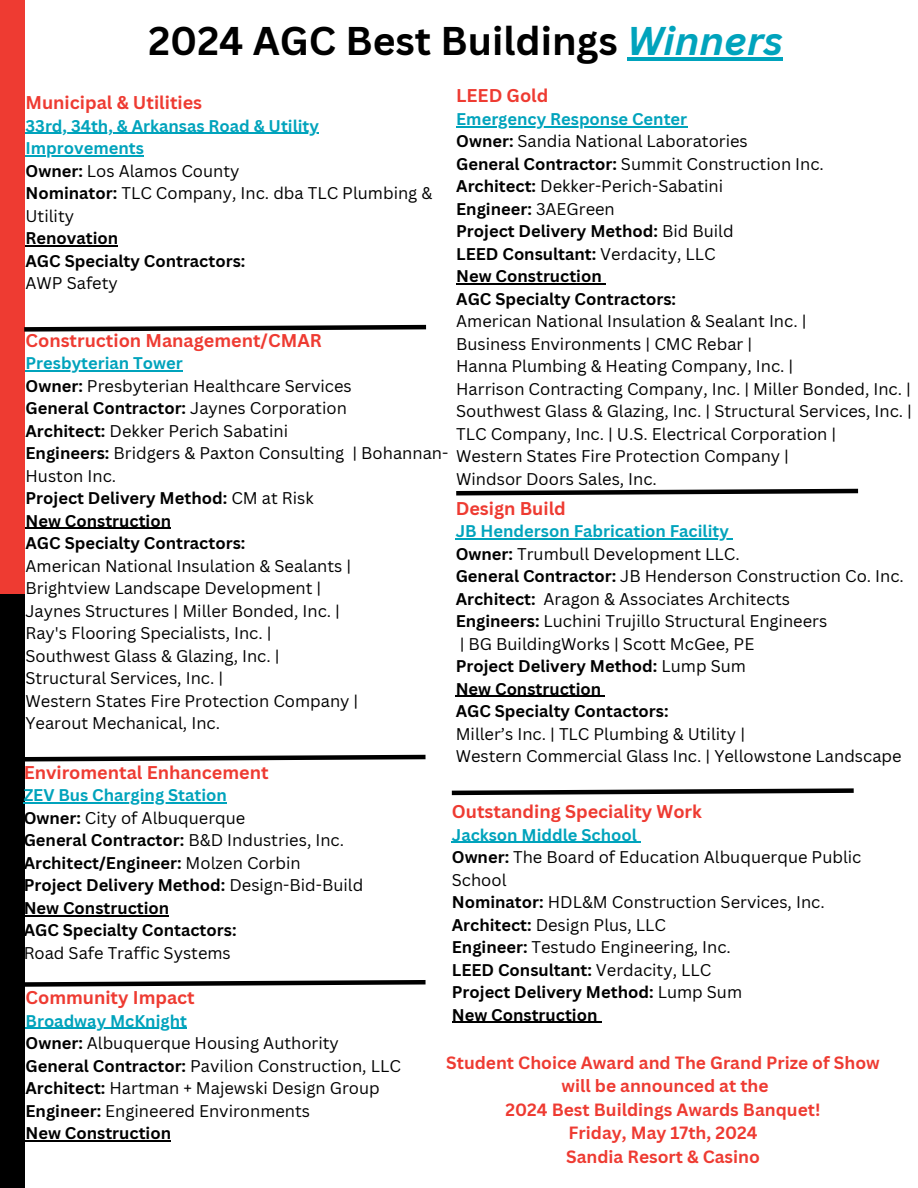
<style>
.page{position:relative;width:918px;height:1188px;background:#fff}
.page>*{position:absolute;margin:0;border:0;box-sizing:border-box;transform-origin:0 0}
.t1{font:700 39px "Canva Sans";color:#000}
.t2{font:700 18px "Canva Sans";color:#ee3b32}
.t3{font:700 17.25px/23.4px "Canva Sans";color:#ee3b32;text-align:center}
.t4{font:16.5px/22.5px "Canva Sans";color:#000}
.t5{font:700 16.5px/22.5px "Canva Sans";color:#000}
.t6{font:700 16.5px "Canva Sans";color:#00a3bc}
.s1{font-style:italic;color:#00a3bc}
.s2{font-weight:700;color:#00a3bc}
.s3{font-weight:700}
.s4{font-weight:400}
</style>
<div class="page">
<div style="left:0;top:546px;width:24px;height:642px;background:#000"></div>
<div style="left:0;top:0;width:24px;height:594px;background:#ee3b32"></div>
<hr style="left:627px;top:58px;width:156px;height:3px;background:#00a3bc">
<hr style="left:26px;top:133px;width:293px;height:1px;background:#00a3bc">
<hr style="left:26px;top:155px;width:118px;height:1px;background:#00a3bc">
<hr style="left:26px;top:245px;width:92px;height:1px;background:#000">
<svg style="left:24px;top:323px;width:403px;height:11px"></svg>
<hr style="left:26px;top:370px;width:157px;height:1px;background:#00a3bc">
<hr style="left:26px;top:528px;width:145px;height:1px;background:#000">
<svg style="left:24px;top:752px;width:402px;height:12px"></svg>
<hr style="left:24px;top:802px;width:203px;height:2px;background:#00a3bc">
<hr style="left:24px;top:915px;width:145px;height:1px;background:#000">
<hr style="left:456px;top:126px;width:231px;height:1px;background:#00a3bc">
<hr style="left:456px;top:284px;width:146px;height:1px;background:#000">
<hr style="left:26px;top:1028px;width:161px;height:1px;background:#00a3bc">
<hr style="left:26px;top:1140px;width:145px;height:1px;background:#000">
<svg style="left:456px;top:488px;width:403px;height:8px"></svg>
<svg style="left:24px;top:978px;width:402px;height:11px"></svg>
<hr style="left:456px;top:538px;width:273px;height:1px;background:#00a3bc">
<hr style="left:456px;top:696px;width:145px;height:1px;background:#000">
<hr style="left:452px;top:842px;width:185px;height:1px;background:#00a3bc">
<hr style="left:452px;top:1022px;width:145px;height:1px;background:#000">
<svg style="left:451px;top:788px;width:403px;height:8px"></svg>
<h1 class="t1" style="left:148px;top:14px;width:636px">2024 AGC Best Buildings <span class="s1">Winners</span></h1>
<p class="t2" style="left:26px;top:90px;width:178px">Municipal &amp; Utilities</p>
<p class="t6" style="left:26px;top:114px;width:295px">33rd, 34th, &amp; Arkansas Road &amp; Utility</p>
<p class="t4" style="left:26px;top:136px;width:216px"><span class="s2">Improvements<br></span><span class="s3">Owner:</span> Los Alamos County</p>
<p class="t4" style="left:26px;top:181px;width:408px"><span class="s3">Nominator:</span> TLC Company, Inc. dba TLC Plumbing &amp;</p>
<p class="t5" style="left:26px;top:204px;width:94px"><span class="s4">Utility<br></span>Renovation</p>
<p class="t5" style="left:26px;top:249px;width:221px">AGC Specialty Contractors:</p>
<p class="t4" style="left:26px;top:271px;width:94px">AWP Safety</p>
<p class="t2" style="left:26px;top:327px;width:298px">Construction Management/CMAR</p>
<p class="t6" style="left:26px;top:352px;width:159px">Presbyterian Tower</p>
<p class="t4" style="left:26px;top:374px;width:328px"><span class="s3">Owner:</span> Presbyterian Healthcare Services</p>
<p class="t5" style="left:26px;top:397px;width:323px">General Contractor: <span class="s4">Jaynes Corporation</span></p>
<p class="t4" style="left:26px;top:419px;width:264px"><span class="s3">Architect:</span> Dekker Perich Sabatini</p>
<p class="t4" style="left:26px;top:442px;width:424px"><span class="s3">Engineers:</span> Bridgers &amp; Paxton Consulting | Bohannan-<br>Huston Inc.</p>
<p class="t5" style="left:26px;top:487px;width:290px">Project Delivery Method: <span class="s4">CM at Risk</span></p>
<p class="t5" style="left:26px;top:509px;width:147px">New Construction</p>
<p class="t5" style="left:26px;top:532px;width:221px">AGC Specialty Contractors:</p>
<p class="t4" style="left:26px;top:554px;width:327px">American National Insulation &amp; Sealants |</p>
<p class="t4" style="left:26px;top:577px;width:297px">Brightview Landscape Development |</p>
<p class="t4" style="left:26px;top:599px;width:316px">Jaynes Structures | Miller Bonded, Inc. |</p>
<p class="t4" style="left:26px;top:622px;width:248px">Ray's Flooring Specialists, Inc. |</p>
<p class="t4" style="left:26px;top:644px;width:256px">Southwest Glass &amp; Glazing, Inc. |</p>
<p class="t4" style="left:26px;top:667px;width:199px">Structural Services, Inc. |</p>
<p class="t4" style="left:26px;top:689px;width:334px">Western States Fire Protection Company |</p>
<p class="t4" style="left:26px;top:712px;width:196px">Yearout Mechanical, Inc.</p>
<p class="t2" style="left:24px;top:760px;width:246px">Enviromental Enhancement</p>
<p class="t6" style="left:24px;top:784px;width:205px">ZEV Bus Charging Station</p>
<p class="t4" style="left:24px;top:806px;width:223px"><span class="s3">Owner:</span> City of Albuquerque</p>
<p class="t5" style="left:24px;top:829px;width:322px">General Contractor: <span class="s4">B&amp;D Industries, Inc.</span></p>
<p class="t5" style="left:24px;top:851px;width:279px">Architect/Engineer: <span class="s4">Molzen Corbin</span></p>
<p class="t5" style="left:24px;top:874px;width:341px">Project Delivery Method: <span class="s4">Design-Bid-Build</span></p>
<p class="t5" style="left:24px;top:896px;width:147px">New Construction</p>
<p class="t5" style="left:24px;top:919px;width:214px">AGC Specialty Contactors:</p>
<p class="t4" style="left:24px;top:941px;width:209px">Road Safe Traffic Systems</p>
<p class="t2" style="left:456px;top:83px;width:94px">LEED Gold</p>
<p class="t6" style="left:456px;top:107px;width:233px">Emergency Response Center</p>
<p class="t4" style="left:456px;top:130px;width:293px"><span class="s3">Owner:</span> Sandia National Laboratories</p>
<p class="t4" style="left:456px;top:152px;width:369px"><span class="s3">General Contractor:</span> Summit Construction Inc.</p>
<p class="t4" style="left:456px;top:175px;width:268px"><span class="s3">Architect:</span> Dekker-Perich-Sabatini</p>
<p class="t5" style="left:456px;top:197px;width:160px">Engineer: <span class="s4">3AEGreen</span></p>
<p class="t5" style="left:456px;top:220px;width:279px">Project Delivery Method: <span class="s4">Bid Build</span></p>
<p class="t5" style="left:456px;top:242px;width:261px">LEED Consultant: <span class="s4">Verdacity, LLC</span></p>
<p class="t5" style="left:456px;top:265px;width:147px">New Construction</p>
<p class="t5" style="left:456px;top:287px;width:221px">AGC Specialty Contractors:</p>
<p class="t4" style="left:456px;top:310px;width:352px">American National Insulation &amp; Sealant Inc. |</p>
<p class="t4" style="left:456px;top:332px;width:298px">Business Environments | CMC Rebar |</p>
<p class="t4" style="left:456px;top:355px;width:339px">Hanna Plumbing &amp; Heating Company, Inc. |</p>
<p class="t4" style="left:456px;top:377px;width:457px;text-align:justify">Harrison Contracting Company, Inc. | Miller Bonded, Inc. | Southwest Glass &amp; Glazing, Inc. | Structural Services, Inc. | TLC Company, Inc. | U.S. Electrical Corporation |</p>
<p class="t4" style="left:456px;top:445px;width:334px">Western States Fire Protection Company |</p>
<p class="t4" style="left:456px;top:467px;width:202px">Windsor Doors Sales, Inc.</p>
<p class="t2" style="left:456px;top:495px;width:112px">Design Build</p>
<p class="t6" style="left:456px;top:519px;width:275px">JB Henderson Fabrication Facility</p>
<p class="t4" style="left:456px;top:542px;width:286px"><span class="s3">Owner:</span> Trumbull Development LLC.</p>
<p class="t4" style="left:456px;top:564px;width:450px"><span class="s3">General Contractor:</span> JB Henderson Construction Co. Inc.</p>
<p class="t4" style="left:456px;top:587px;width:336px"><span class="s3">Architect:</span> Aragon &amp; Associates Architects</p>
<p class="t4" style="left:456px;top:609px;width:373px"><span class="s3">Engineers:</span> Luchini Trujillo Structural Engineers</p>
<p class="t4" style="left:456px;top:632px;width:300px">| BG BuildingWorks | Scott McGee, PE<br><span class="s3">Project Delivery Method:</span> Lump Sum</p>
<p class="t5" style="left:456px;top:677px;width:147px">New Construction</p>
<p class="t5" style="left:456px;top:699px;width:214px">AGC Specialty Contactors:</p>
<p class="t4" style="left:456px;top:722px;width:291px">Miller’s Inc. | TLC Plumbing &amp; Utility |</p>
<p class="t4" style="left:456px;top:744px;width:447px">Western Commercial Glass Inc. | Yellowstone Landscape</p>
<p class="t2" style="left:452px;top:799px;width:252px">Outstanding Speciality Work</p>
<p class="t6" style="left:452px;top:823px;width:187px">Jackson Middle School</p>
<p class="t4" style="left:452px;top:845px;width:411px"><span class="s3">Owner:</span> The Board of Education Albuquerque Public<br>School</p>
<p class="t4" style="left:452px;top:890px;width:374px"><span class="s3">Nominator:</span> HDL&amp;M Construction Services, Inc.</p>
<p class="t4" style="left:452px;top:913px;width:216px"><span class="s3">Architect:</span> Design Plus, LLC</p>
<p class="t4" style="left:452px;top:935px;width:281px"><span class="s3">Engineer:</span> Testudo Engineering, Inc.</p>
<p class="t5" style="left:452px;top:958px;width:261px">LEED Consultant: <span class="s4">Verdacity, LLC</span></p>
<p class="t5" style="left:452px;top:980px;width:292px">Project Delivery Method: <span class="s4">Lump Sum</span></p>
<p class="t5" style="left:452px;top:1003px;width:147px">New Construction</p>
<p class="t3" style="left:446px;top:1050px;width:435px">Student Choice Award and The Grand Prize of Show will be announced at the<br>2024 Best Buildings Awards Banquet!<br>Friday, May 17th, 2024<br>Sandia Resort &amp; Casino</p>
<p class="t2" style="left:26px;top:985px;width:171px">Community Impact</p>
<p class="t6" style="left:26px;top:1009px;width:163px">Broadway McKnight</p>
<p class="t4" style="left:26px;top:1031px;width:315px"><span class="s3">Owner:</span> Albuquerque Housing Authority</p>
<p class="t4" style="left:26px;top:1054px;width:377px"><span class="s3">General Contractor:</span> Pavilion Construction, LLC</p>
<p class="t4" style="left:26px;top:1076px;width:356px"><span class="s3">Architect:</span> Hartman + Majewski Design Group</p>
<p class="t4" style="left:26px;top:1099px;width:286px"><span class="s3">Engineer:</span> Engineered Environments</p>
<p class="t5" style="left:26px;top:1121px;width:147px">New Construction</p>
</div>
